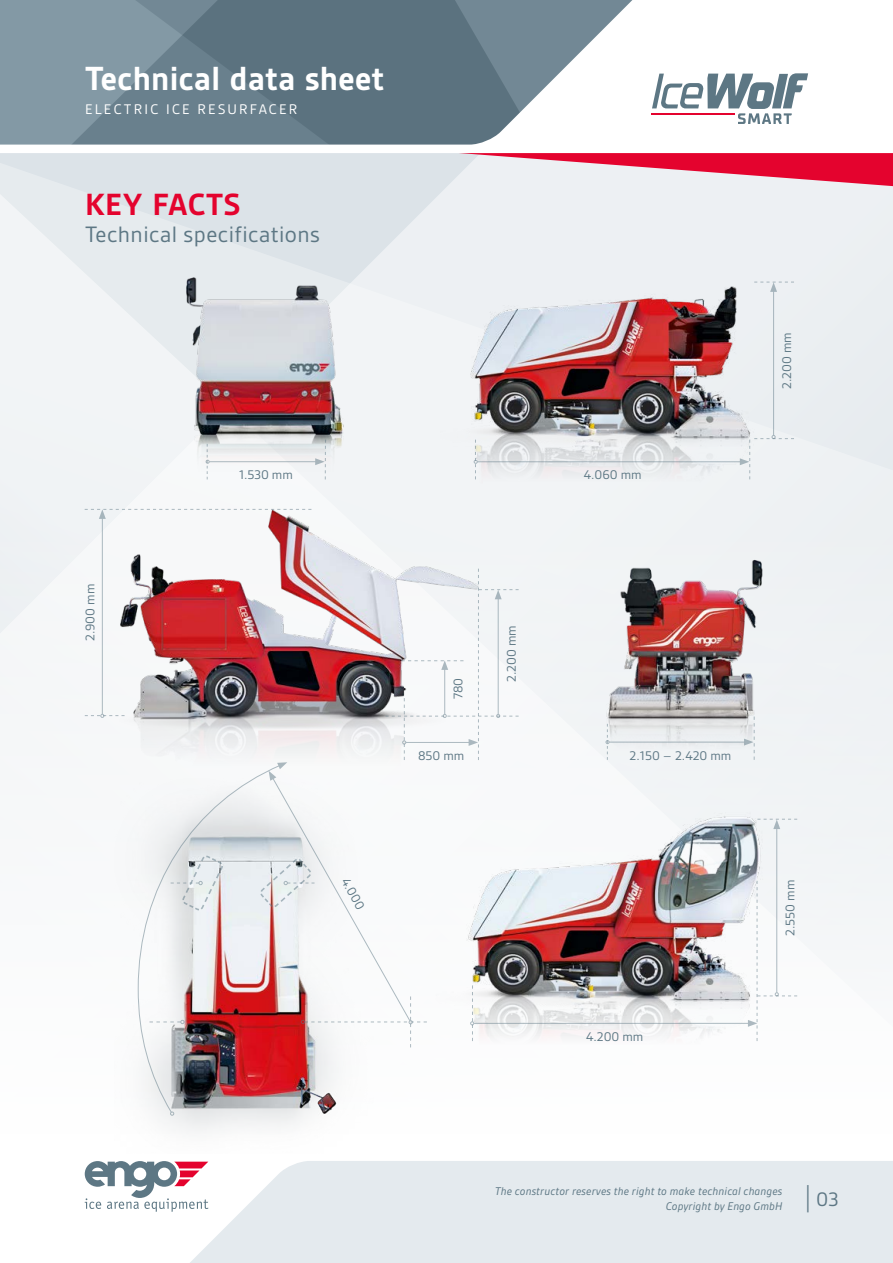
<style>
.page{position:relative;width:893px;height:1263px;background:#fff}
.page>*{position:absolute;margin:0;border:0;box-sizing:border-box;transform-origin:0 0}
.t1{font:700 36px "Gesta";letter-spacing:.01em;color:#fff}
.t2{font:700 33px "Gesta";letter-spacing:.02em;color:#e4032e}
.t3{font:24px "Gesta";letter-spacing:.02em;color:#5d7784}
.t4{font:21px "Gesta";color:#5d7784}
.t5{font:15px "Gesta";letter-spacing:.15em;color:#fff}
.t6{font:13.5px "Gesta";color:#5d7784}
.t7{font:italic 12px/15px "Gesta";letter-spacing:.01em;color:#5d7784;text-align:right}
.s1{font-size:31.5px}
</style>
<div class="page">
<svg style="left:0;top:153px;width:893px;height:268px;fill:#edf0f3"></svg>
<div style="left:0;top:421px;width:893px;height:842px;background:#f6f8f9"></div>
<div style="left:190px;top:1161px;width:703px;height:102px;background:#e4eaee"></div>
<svg style="left:85px;top:1161px;width:123px;height:51px"></svg>
<img style="left:143px;top:268px;width:245px;height:212px">
<img style="left:440px;top:264px;width:338px;height:216px">
<img style="left:85px;top:508px;width:394px;height:240px">
<hr style="left:477px;top:461px;width:265px;height:1px;background:#5d7784">
<svg style="left:474px;top:440px;width:4px;height:39px"></svg>
<hr style="left:102px;top:516px;width:1px;height:198px;background:#5d7784">
<svg style="left:85px;top:509px;width:226px;height:10px"></svg>
<svg style="left:85px;top:714px;width:40px;height:4px"></svg>
<img style="left:605px;top:559px;width:158px;height:188px">
<hr style="left:609px;top:742px;width:137px;height:1px;background:#5d7784">
<svg style="left:606px;top:724px;width:3px;height:36px"></svg>
<svg style="left:744px;top:716px;width:11px;height:44px"></svg>
<hr style="left:209px;top:461px;width:109px;height:1px;background:#5d7784">
<svg style="left:206px;top:444px;width:4px;height:35px"></svg>
<svg style="left:315px;top:440px;width:11px;height:39px"></svg>
<img style="left:519px;top:813px;width:270px;height:219px">
<hr style="left:776px;top:827px;width:1px;height:166px;background:#5d7784">
<svg style="left:757px;top:819px;width:40px;height:10px"></svg>
<hr style="left:773px;top:289px;width:1px;height:146px;background:#5d7784">
<svg style="left:754px;top:282px;width:40px;height:10px"></svg>
<svg style="left:740px;top:435px;width:54px;height:44px"></svg>
<hr style="left:474px;top:1023px;width:276px;height:1px;background:#5d7784">
<svg style="left:748px;top:881px;width:49px;height:160px"></svg>
<img style="left:174px;top:1047px;width:163px;height:75px">
<img style="left:137px;top:775px;width:145px;height:338px">
<svg style="left:259px;top:569px;width:260px;height:478px"></svg>
<svg style="left:170px;top:1111px;width:4px;height:5px"></svg>
<svg style="left:404px;top:153px;width:489px;height:34px;background:#e7889c"></svg>
<svg style="left:0;top:0;width:633px;height:145px;background:#7b8f9b"></svg>
<svg style="left:652px;top:73px;width:156px;height:51px"></svg>
<hr style="left:651px;top:113px;width:84px;height:2px;background:#e4032e">
<h1 class="t1" style="left:85px;top:58px;width:301px">Technical data sheet</h1>
<p class="t5" style="left:85px;top:101px;width:214px">ELECTRIC ICE RESURFACER</p>
<h2 class="t2" style="left:85px;top:186px;width:157px">KEY FACTS</h2>
<h3 class="t3" style="left:85px;top:221px;width:236px">Technical specifications</h3>
<p class="t6" style="left:83px;top:641px;width:59px;rotate:-90deg">2.900 mm</p>
<p class="t6" style="left:239px;top:467px;width:55px">1.530 mm</p>
<p class="t6" style="left:352px;top:875px;width:36px;rotate:61deg">4.000</p>
<p class="t6" style="left:450px;top:699px;width:23px;rotate:-90deg">780</p>
<p class="t6" style="left:418px;top:748px;width:48px">850 mm</p>
<p class="t6" style="left:504px;top:682px;width:58px;rotate:-90deg">2.200 mm</p>
<p class="t6" style="left:584px;top:467px;width:59px">4.060 mm</p>
<p class="t6" style="left:779px;top:389px;width:58px;rotate:-90deg">2.200 mm</p>
<p class="t6" style="left:630px;top:748px;width:103px">2.150 – 2.420 mm</p>
<p class="t6" style="left:586px;top:1029px;width:59px">4.200 mm</p>
<p class="t6" style="left:782px;top:936px;width:58px;rotate:-90deg">2.550 mm</p>
<p class="t7" style="left:495px;top:1184px;width:289px">The constructor reserves the right to make technical changes<br>Copyright by Engo GmbH</p>
<h3 class="t4" style="left:805px;top:1187px;width:35px"><span class="s1">|</span> 03</h3>
</div>
